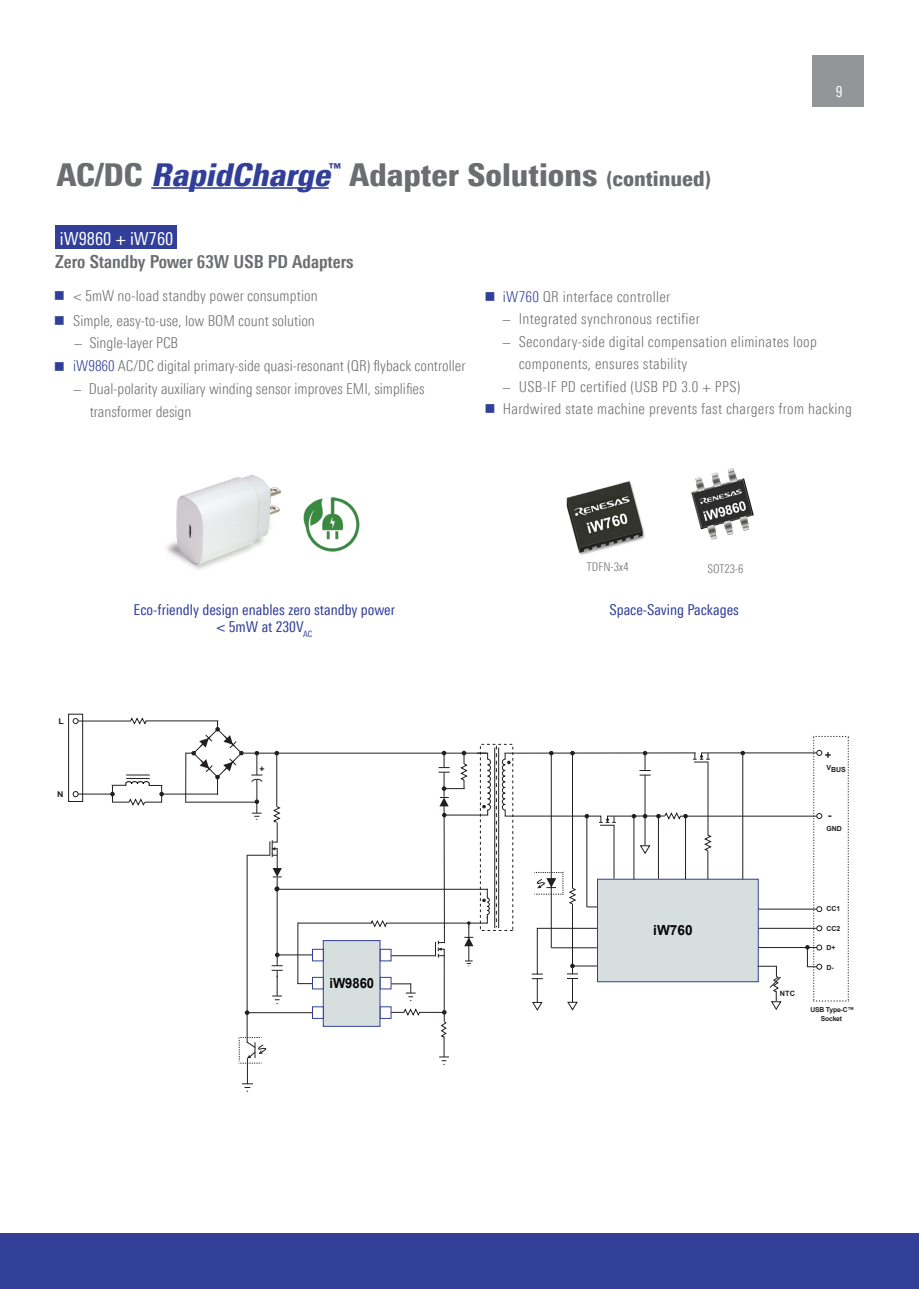
<style>
.page{position:relative;width:919px;height:1289px;background:#fff}
.page>*{position:absolute;margin:0;border:0;box-sizing:border-box;transform-origin:0 0}
.t1{font:900 31.5px "Linotype Univers 820 Cn";color:#6c6d70}
.t2{font:700 18px "Linotype Univers 620 Cn";color:#6c6d70}
.t3{font:18px "Linotype Univers 420 Cn";color:#fff}
.t4{font:300 15px "Linotype Univers 320 Cn";letter-spacing:.01em;color:#6c6d70}
.t5{font:15px "Linotype Univers 420 Cn";color:#323f99}
.t6{font:15px "Linotype Univers 420 Cn";color:#fff}
.t7{font:700 13.95px "Arial";color:#050504;scale:.93 1}
.t8{font:700 13.95px "Arial";color:#050504}
.t9{font:300 12px "Linotype Univers 320 Cn";color:#6c6d70}
.t10{font:700 11.25px "Arial";color:#231f20}
.t11{font:700 8.85px "Arial";color:#231f20}
.t12{font:700 7.95px "Arial";color:#231f20;scale:1.1 1}
.t13{font:700 7.95px "Arial";color:#231f20;scale:1.11 1}
.t14{font:700 7.35px "Arial";color:#231f20}
.t15{font:700 7.05px "Arial";color:#231f20}
.t16{font:700 6.75px/9.3px "Arial";letter-spacing:-.025em;color:#231f20;text-align:center}
.s1{font-style:italic;color:#323f99}
.s2{font-size:21px}
.s3{color:#323f99}
</style>
<div class="page">
<div style="left:323px;top:939px;width:57px;height:86px;background:#d7dede"></div>
<div style="left:597px;top:879px;width:161px;height:102px;background:#d7dede"></div>
<hr style="left:389px;top:955px;width:46px;height:1px;background:#231f20">
<hr style="left:383px;top:1011px;width:61px;height:1px;background:#231f20">
<div style="left:323px;top:940px;width:57px;height:86px;border:1px solid #323f99"></div>
<div style="left:68px;top:713px;width:15px;height:88px;border:1px solid #231f20"></div>
<hr style="left:185px;top:752px;width:1px;height:49px;background:#231f20">
<hr style="left:185px;top:801px;width:72px;height:1px;background:#231f20">
<svg style="left:73px;top:718px;width:14px;height:6px"></svg>
<svg style="left:73px;top:791px;width:5px;height:6px"></svg>
<div style="left:112px;top:785px;width:50px;height:17px;border:1px solid #231f20"></div>
<svg style="left:110px;top:792px;width:5px;height:4px"></svg>
<svg style="left:159px;top:792px;width:5px;height:4px"></svg>
<svg style="left:125px;top:717px;width:22px;height:8px"></svg>
<svg style="left:128px;top:798px;width:18px;height:8px"></svg>
<svg style="left:112px;top:774px;width:50px;height:12px"></svg>
<hr style="left:87px;top:720px;width:38px;height:1px;background:#231f20">
<hr style="left:145px;top:720px;width:73px;height:1px;background:#231f20">
<hr style="left:78px;top:793px;width:34px;height:1px;background:#231f20">
<hr style="left:162px;top:793px;width:56px;height:1px;background:#231f20">
<hr style="left:279px;top:752px;width:207px;height:1px;background:#231f20">
<svg style="left:439px;top:1020px;width:10px;height:45px"></svg>
<hr style="left:444px;top:970px;width:1px;height:51px;background:#231f20">
<svg style="left:403px;top:1008px;width:17px;height:8px"></svg>
<hr style="left:298px;top:922px;width:171px;height:1px;background:#231f20">
<svg style="left:370px;top:920px;width:17px;height:8px"></svg>
<hr style="left:278px;top:888px;width:209px;height:1px;background:#231f20">
<hr style="left:297px;top:922px;width:1px;height:61px;background:#231f20">
<svg style="left:757px;top:965px;width:25px;height:45px"></svg>
<svg style="left:704px;top:834px;width:8px;height:44px"></svg>
<hr style="left:744px;top:752px;width:72px;height:1px;background:#231f20">
<hr style="left:742px;top:754px;width:1px;height:125px;background:#231f20">
<hr style="left:680px;top:815px;width:136px;height:1px;background:#231f20">
<hr style="left:758px;top:908px;width:58px;height:1px;background:#231f20">
<hr style="left:758px;top:927px;width:58px;height:1px;background:#231f20">
<hr style="left:758px;top:947px;width:58px;height:1px;background:#231f20">
<svg style="left:693px;top:751px;width:51px;height:12px"></svg>
<hr style="left:707px;top:762px;width:1px;height:73px;background:#231f20">
<hr style="left:516px;top:752px;width:179px;height:1px;background:#231f20">
<svg style="left:805px;top:736px;width:43px;height:265px"></svg>
<svg style="left:435px;top:745px;width:252px;height:269px"></svg>
<div style="left:597px;top:878px;width:161px;height:104px;border:1px solid #323f99"></div>
<svg style="left:274px;top:886px;width:5px;height:5px"></svg>
<svg style="left:245px;top:1010px;width:4px;height:5px"></svg>
<hr style="left:247px;top:1012px;width:67px;height:1px;background:#231f20">
<hr style="left:277px;top:877px;width:1px;height:88px;background:#231f20">
<svg style="left:275px;top:952px;width:4px;height:5px"></svg>
<hr style="left:277px;top:954px;width:37px;height:1px;background:#231f20">
<svg style="left:271px;top:965px;width:12px;height:39px"></svg>
<svg style="left:238px;top:1037px;width:29px;height:54px"></svg>
<hr style="left:247px;top:854px;width:1px;height:188px;background:#231f20">
<svg style="left:186px;top:721px;width:96px;height:156px"></svg>
<svg style="left:381px;top:979px;width:34px;height:22px"></svg>
<svg style="left:297px;top:979px;width:15px;height:6px"></svg>
<div style="left:312px;top:948px;width:11px;height:13px;border:1px solid #323f99"></div>
<div style="left:380px;top:1006px;width:11px;height:12px;background:#fff"></div>
<div style="left:380px;top:1006px;width:11px;height:12px;border:1px solid #323f99"></div>
<div style="left:380px;top:977px;width:11px;height:11px;background:#fff"></div>
<div style="left:380px;top:976px;width:11px;height:13px;border:1px solid #323f99"></div>
<div style="left:380px;top:948px;width:11px;height:13px;border:1px solid #323f99"></div>
<div style="left:312px;top:1006px;width:11px;height:12px;border:1px solid #323f99"></div>
<div style="left:312px;top:976px;width:11px;height:13px;border:1px solid #323f99"></div>
<div style="left:55px;top:226px;width:122px;height:23px;background:#323f99"></div>
<img style="left:566px;top:469px;width:188px;height:86px">
<img style="left:167px;top:475px;width:193px;height:95px">
<hr style="left:151px;top:187px;width:177px;height:2px;background:#323f99">
<div style="left:812px;top:55px;width:51px;height:51px;background:#939598"></div>
<div style="left:0;top:1233px;width:918px;height:55px;background:#323f99"></div>
<p class="t1" style="left:56px;top:155px;width:656px">AC/DC <span class="s1">RapidCharge</span><sup>™</sup> Adapter Solutions <span class="s2">(continued)</span></p>
<p class="t3" style="left:60px;top:228px;width:115px">iW9860 + iW760</p>
<p class="t2" style="left:55px;top:251px;width:300px">Zero Standby Power 63W USB PD Adapters</p>
<p class="t6" style="left:835px;top:83px;width:8px">9</p>
<p class="t4" style="left:54px;top:287px;width:265px"><span class="s3">■</span> &lt; 5mW no-load standby power consumption</p>
<p class="t4" style="left:54px;top:312px;width:263px"><span class="s3">■</span> Simple, easy-to-use, low BOM count solution</p>
<p class="t4" style="left:74px;top:334px;width:106px">− Single-layer PCB</p>
<p class="t4" style="left:54px;top:357px;width:413px"><span class="s3">■ iW9860</span> AC/DC digital primary-side quasi-resonant (QR) flyback controller</p>
<p class="t4" style="left:73px;top:380px;width:353px">− Dual-polarity auxiliary winding sensor improves EMI, simplifies</p>
<p class="t4" style="left:90px;top:402px;width:103px">transformer design</p>
<p class="t4" style="left:484px;top:288px;width:187px"><span class="s3">■ iW760</span> QR interface controller</p>
<p class="t4" style="left:502px;top:310px;width:199px">− Integrated synchronous rectifier</p>
<p class="t4" style="left:502px;top:333px;width:316px">− Secondary-side digital compensation eliminates loop</p>
<p class="t4" style="left:518px;top:355px;width:170px">components, ensures stability</p>
<p class="t4" style="left:502px;top:378px;width:239px">− USB-IF PD certified (USB PD 3.0 + PPS)</p>
<p class="t4" style="left:484px;top:400px;width:369px"><span class="s3">■</span> Hardwired state machine prevents fast chargers from hacking</p>
<p class="t12" style="left:58px;top:715px;width:6px">L</p>
<p class="t13" style="left:57px;top:788px;width:7px">N</p>
<p class="t5" style="left:134px;top:601px;width:263px">Eco-friendly design enables zero standby power</p>
<p class="t5" style="left:216px;top:617px;width:97px">&lt; 5mW at 230V<sub>AC</sub></p>
<p class="t11" style="left:259px;top:763px;width:7px">+</p>
<p class="t7" style="left:329px;top:973px;width:50px">iW9860</p>
<p class="t9" style="left:587px;top:560px;width:43px">TDFN-3x4</p>
<p class="t9" style="left:707px;top:562px;width:37px">SOT23-6</p>
<p class="t5" style="left:609px;top:601px;width:131px">Space-Saving Packages</p>
<p class="t8" style="left:653px;top:920px;width:41px">iW760</p>
<p class="t10" style="left:824px;top:746px;width:8px">+</p>
<p class="t15" style="left:826px;top:764px;width:21px">VBUS</p>
<p class="t10" style="left:827px;top:806px;width:5px">-</p>
<p class="t15" style="left:826px;top:823px;width:17px">GND</p>
<p class="t14" style="left:779px;top:988px;width:17px">NTC</p>
<p class="t15" style="left:826px;top:903px;width:15px">CC1</p>
<p class="t15" style="left:826px;top:923px;width:15px">CC2</p>
<p class="t15" style="left:826px;top:942px;width:11px">D+</p>
<p class="t15" style="left:826px;top:962px;width:9px">D-</p>
<p class="t16" style="left:810px;top:1004px;width:45px">USB Type-C™<br>Socket</p>
</div>
